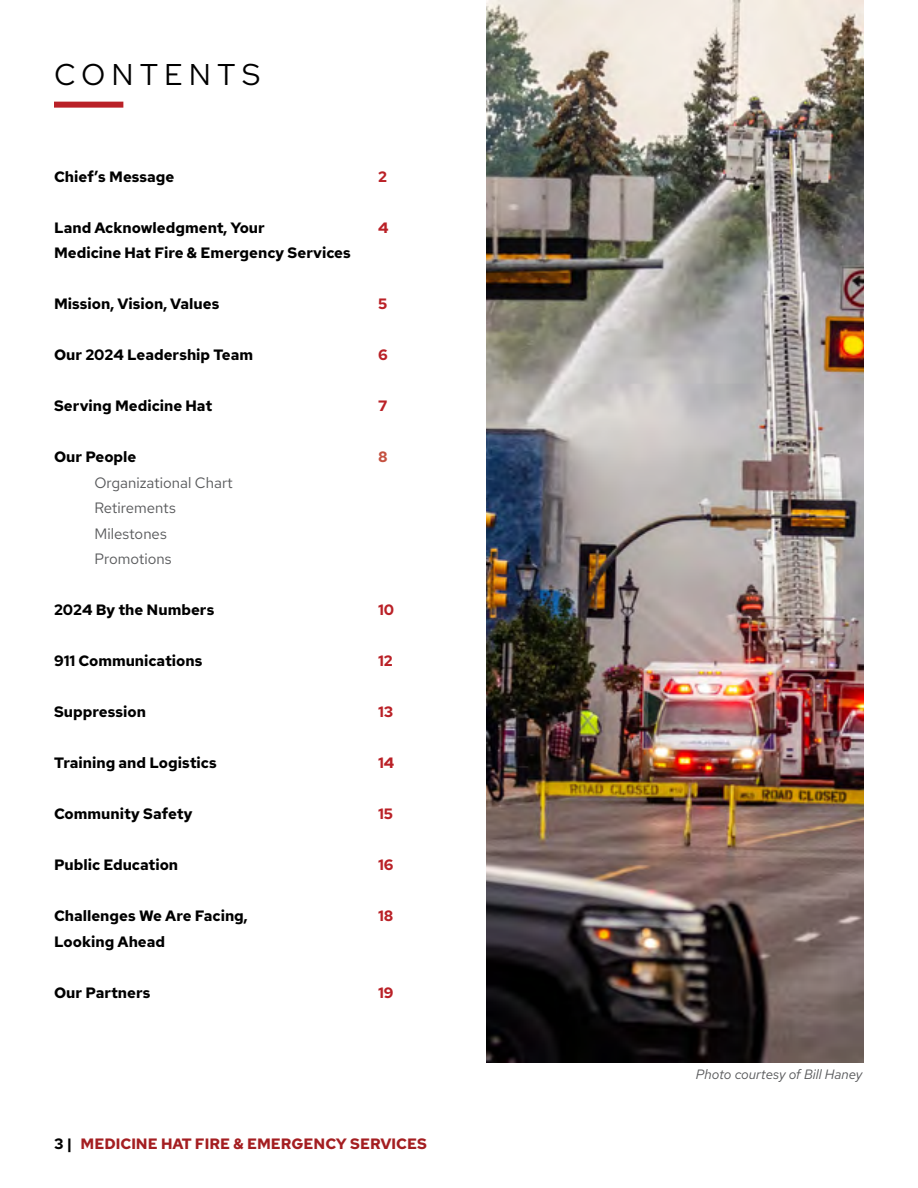
<style>
.page{position:relative;width:918px;height:1188px;background:#fff}
.page>*{position:absolute;margin:0;border:0;box-sizing:border-box;transform-origin:0 0}
.t1{font:30px "Red Hat Text";letter-spacing:.2em;color:#000}
.t2{font:700 15px "Red Hat Text";color:#000}
.t3{font:15px/25.5px "Red Hat Text";color:#58595b}
.t4{font:700 15px "Red Hat Text";color:#a41e21}
.t5{font:700 15px "Red Hat Text";color:#ba2127}
.t6{font:700 15px "Red Hat Text";color:#c55241}
.t7{font:italic 13.5px "Red Hat Text";color:#58595b}
.s1{color:#000}
</style>
<div class="page">
<div style="left:54px;top:102px;width:69px;height:6px;background:#ba2127"></div>
<img style="left:486px;top:0;width:378px;height:1063px">
<h1 class="t1" style="left:54px;top:54px;width:208px">CONTENTS</h1>
<p class="t2" style="left:54px;top:166px;width:122px">Chief’s Message</p>
<p class="t5" style="left:378px;top:166px;width:10px">2</p>
<p class="t2" style="left:54px;top:217px;width:212px">Land Acknowledgment, Your</p>
<p class="t5" style="left:378px;top:217px;width:12px">4</p>
<p class="t2" style="left:54px;top:243px;width:298px">Medicine Hat Fire &amp; Emergency Services</p>
<p class="t2" style="left:54px;top:294px;width:167px">Mission, Vision, Values</p>
<p class="t5" style="left:378px;top:294px;width:11px">5</p>
<p class="t2" style="left:54px;top:345px;width:201px">Our 2024 Leadership Team</p>
<p class="t5" style="left:378px;top:345px;width:11px">6</p>
<p class="t2" style="left:54px;top:396px;width:160px">Serving Medicine Hat</p>
<p class="t5" style="left:378px;top:396px;width:11px">7</p>
<p class="t2" style="left:54px;top:447px;width:84px">Our People</p>
<p class="t6" style="left:378px;top:447px;width:11px">8</p>
<p class="t3" style="left:94px;top:469px;width:140px">Organizational Chart<br>Retirements<br>Milestones<br>Promotions</p>
<p class="t2" style="left:54px;top:600px;width:162px">2024 By the Numbers</p>
<p class="t5" style="left:378px;top:600px;width:18px">10</p>
<p class="t2" style="left:54px;top:651px;width:150px">911 Communications</p>
<p class="t5" style="left:378px;top:651px;width:16px">12</p>
<p class="t2" style="left:54px;top:702px;width:93px">Suppression</p>
<p class="t5" style="left:378px;top:702px;width:17px">13</p>
<p class="t2" style="left:54px;top:753px;width:164px">Training and Logistics</p>
<p class="t5" style="left:378px;top:753px;width:18px">14</p>
<p class="t2" style="left:54px;top:804px;width:140px">Community Safety</p>
<p class="t5" style="left:378px;top:804px;width:17px">15</p>
<p class="t2" style="left:54px;top:855px;width:126px">Public Education</p>
<p class="t5" style="left:378px;top:855px;width:17px">16</p>
<p class="t2" style="left:54px;top:906px;width:195px">Challenges We Are Facing,</p>
<p class="t5" style="left:378px;top:906px;width:17px">18</p>
<p class="t2" style="left:54px;top:931px;width:113px">Looking Ahead</p>
<p class="t2" style="left:54px;top:982px;width:98px">Our Partners</p>
<p class="t5" style="left:378px;top:982px;width:17px">19</p>
<p class="t4" style="left:54px;top:1134px;width:374px"><span class="s1">3 |</span> MEDICINE HAT FIRE &amp; EMERGENCY SERVICES</p>
<p class="t7" style="left:696px;top:1065px;width:168px">Photo courtesy of Bill Haney</p>
</div>
